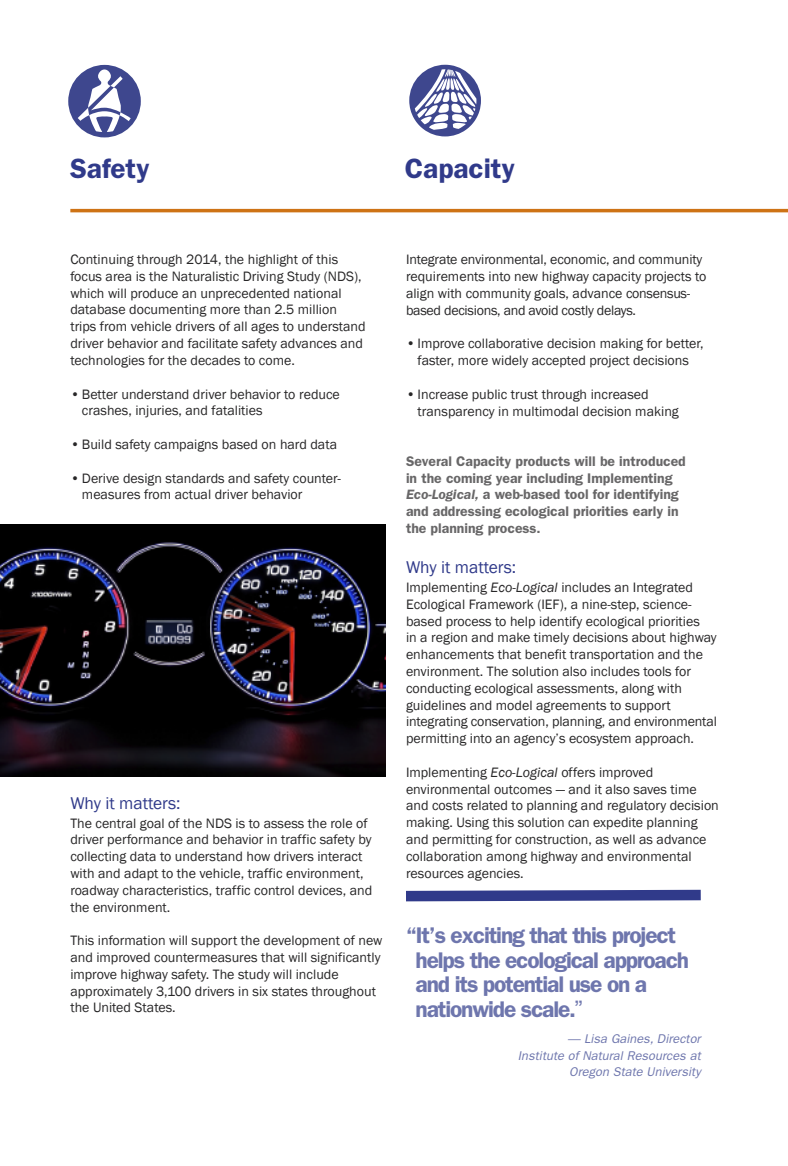
<style>
.page{position:relative;width:788px;height:1166px;background:#fff}
.page>*{position:absolute;margin:0;border:0;box-sizing:border-box;transform-origin:0 0}
.t1{font:600 28px "Franklin Gothic";color:#303a8a}
.t2{font:600 22.75px/24.5px "Franklin Gothic";letter-spacing:-.05em;color:#6e76ad}
.t3{font:17.5px "Franklin Gothic";color:#303a8a}
.t4{font:14px/16.8px "Franklin Gothic";color:#272627}
.t5{font:600 14px/16.8px "Franklin Gothic";color:#686768}
.t6{font:italic 12.78px/17.3px "Franklin Gothic";letter-spacing:.005em;color:#6e76ad;text-align:right}
.s1{font-style:italic}
.s2{font-family:"Helvetica";font-weight:400}
</style>
<div class="page">
<hr style="left:70px;top:209px;width:718px;height:3px;background:#ce7315">
<div style="left:68px;top:65px;width:73px;height:72px;background:#3e478e;border-radius:50%"></div>
<svg style="left:78px;top:69px;width:53px;height:63px"></svg>
<svg style="left:406px;top:889px;width:295px;height:13px"></svg>
<img style="left:0;top:525px;width:385px;height:251px">
<svg style="left:409px;top:65px;width:72px;height:71px"></svg>
<p class="t1" style="left:70px;top:159px;width:81px">Safety</p>
<p class="t1" style="left:405px;top:159px;width:112px">Capacity</p>
<p class="t4" style="left:70px;top:251px;width:297px">Continuing through 2014, the highlight of this focus area is the Naturalistic Driving Study (NDS), which will produce an unprecedented national database documenting more than 2.5 million trips from vehicle drivers of all ages to understand driver behavior and facilitate safety advances and technologies for the decades to come.</p>
<p class="t4" style="left:82px;top:385px;width:259px;text-indent:-12px">• Better understand driver behavior to reduce crashes, injuries, and fatalities</p>
<p class="t4" style="left:70px;top:435px;width:268px">• Build safety campaigns based on hard data</p>
<p class="t4" style="left:82px;top:469px;width:260px;text-indent:-12px">• Derive design standards and safety counter&shy;measures from actual driver behavior</p>
<p class="t3" style="left:70px;top:793px;width:112px">Why it matters:</p>
<p class="t4" style="left:70px;top:814px;width:303px">The central goal of the NDS is to assess the role of driver performance and behavior in traffic safety by collecting data to understand how drivers interact with and adapt to the vehicle, traffic environment, roadway characteristics, traffic control devices, and the environment.</p>
<p class="t4" style="left:70px;top:932px;width:313px">This information will support the development of new and improved countermeasures that will significantly improve highway safety. The study will include approximately 3,100 drivers in six states throughout the United States.</p>
<p class="t4" style="left:406px;top:251px;width:302px">Integrate environmental, economic, and community requirements into new highway capacity projects to align with community goals, advance consensus&shy;based decisions, and avoid costly delays.</p>
<p class="t4" style="left:406px;top:335px;width:299px;text-align:center">• Improve collaborative decision making for better, faster, more widely accepted project decisions</p>
<p class="t4" style="left:417px;top:385px;width:263px;text-indent:-12px">• Increase public trust through increased transparency in multimodal decision making</p>
<p class="t5" style="left:406px;top:454px;width:281px">Several Capacity products will be introduced in the coming year including Implementing <span class="s1">Eco-Logical,</span> a web-based tool for identifying and addressing ecological priorities early in the planning process.</p>
<p class="t3" style="left:406px;top:557px;width:112px">Why it matters:</p>
<p class="t4" style="left:406px;top:578px;width:312px">Implementing <span class="s1">Eco-Logical</span> includes an Integrated Ecological Framework (IEF), a nine-step, science&shy;based process to help identify ecological priorities<br>in a region and make timely decisions about highway enhancements that benefit transportation and the environment. The solution also includes tools for conducting ecological assessments, along with guidelines and model agreements to support integrating conservation, planning, and environmental permitting into an agency’s ecosystem approach.</p>
<p class="t4" style="left:406px;top:763px;width:314px">Implementing <span class="s1">Eco-Logical</span> offers improved environmental outcomes — and it also saves time and costs related to planning and regulatory decision making. Using this solution can expedite planning and permitting for construction, as well as advance collaboration among highway and environmental resources agencies.</p>
<p class="t2" style="left:415px;top:925px;width:275px;text-indent:-10px">“It’s exciting that this project helps the ecological approach and its potential use on a nationwide scale.<span class="s2">”</span></p>
<p class="t6" style="left:518px;top:1031px;width:184px">— Lisa Gaines, Director<br>Institute of Natural Resources at</p>
<p class="t6" style="left:569px;top:1063px;width:133px">Oregon State University</p>
</div>
